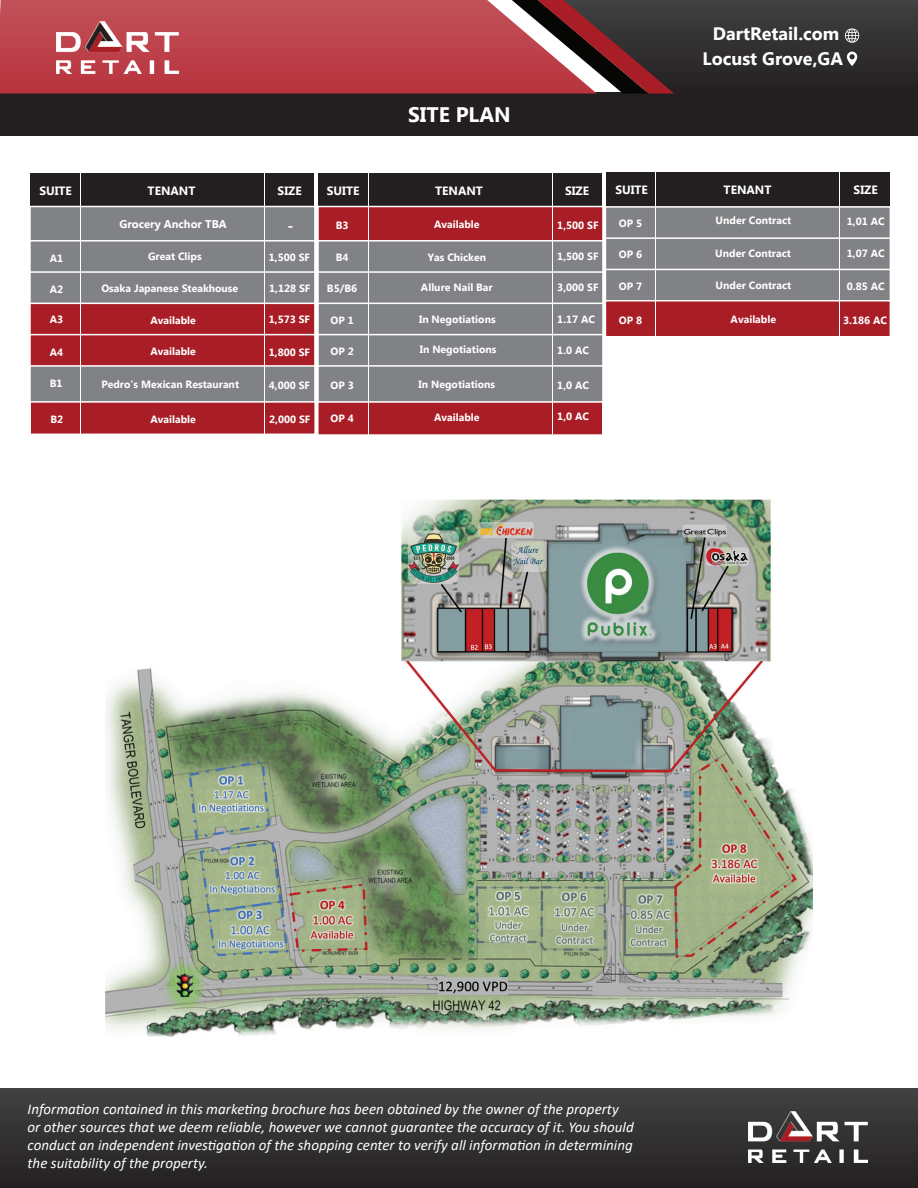
<style>
.page{position:relative;width:918px;height:1188px;background:#fff}
.page>*{position:absolute;margin:0;border:0;box-sizing:border-box;transform-origin:0 0}
.t1{font:700 21px "Microsoft New Tai Lue";color:#fff}
.t2{font:700 18px/25.3px "Microsoft New Tai Lue";color:#fff;text-align:center}
.t3{font:italic 15px/18px "Calibri";color:#fff}
.t4{font:700 15px "Microsoft New Tai Lue";color:#fff}
.t5{font:700 12px "Microsoft New Tai Lue";color:#fff}
.t6{font:700 11.25px "Microsoft New Tai Lue";color:#fff}
.t7{font:700 10.5px "Microsoft New Tai Lue";color:#fff}
</style>
<div class="page">
<div style="left:317px;top:401px;width:287px;height:35px;background:#a91e26;border:2px solid #fff"></div>
<div style="left:29px;top:400px;width:287px;height:35px;background:#a91e26;border:2px solid #fff"></div>
<div style="left:0;top:93px;width:918px;height:43px;background:#231f20"></div>
<div style="left:0;top:1088px;width:918px;height:100px;background:linear-gradient(to bottom,#414243,#242122)"></div>
<img style="left:748px;top:1111px;width:120px;height:51px">
<svg style="left:0;top:0;width:512px;height:94px;background:#bc434c"></svg>
<svg style="left:512px;top:0;width:406px;height:94px;background:#4e393b"></svg>
<img style="left:56px;top:22px;width:123px;height:52px">
<div style="left:31px;top:173px;width:283px;height:43px;background:#231f20"></div>
<div style="left:29px;top:206px;width:287px;height:37px;background:#808285;border:2px solid #fff"></div>
<div style="left:29px;top:240px;width:287px;height:38px;background:#808285;border:2px solid #fff"></div>
<div style="left:29px;top:271px;width:287px;height:38px;background:#808285;border:2px solid #fff"></div>
<div style="left:29px;top:303px;width:287px;height:37px;background:#a91e26;border:2px solid #fff"></div>
<div style="left:29px;top:334px;width:287px;height:37px;background:#a91e26;border:2px solid #fff"></div>
<div style="left:29px;top:365px;width:287px;height:38px;background:#808285;border:2px solid #fff"></div>
<hr style="left:264px;top:171px;width:1px;height:268px;background:#fff">
<hr style="left:80px;top:172px;width:1px;height:268px;background:#fff">
<div style="left:319px;top:173px;width:283px;height:43px;background:#231f20"></div>
<div style="left:317px;top:206px;width:287px;height:37px;background:#a91e26;border:2px solid #fff"></div>
<div style="left:317px;top:240px;width:287px;height:38px;background:#808285;border:2px solid #fff"></div>
<div style="left:317px;top:271px;width:287px;height:38px;background:#808285;border:2px solid #fff"></div>
<div style="left:317px;top:303px;width:287px;height:37px;background:#808285;border:2px solid #fff"></div>
<div style="left:317px;top:334px;width:287px;height:37px;background:#808285;border:2px solid #fff"></div>
<div style="left:317px;top:365px;width:287px;height:38px;background:#808285;border:2px solid #fff"></div>
<hr style="left:552px;top:171px;width:1px;height:263px;background:#fff">
<hr style="left:368px;top:172px;width:1px;height:263px;background:#fff">
<div style="left:606px;top:173px;width:283px;height:43px;background:#231f20"></div>
<div style="left:605px;top:206px;width:286px;height:38px;background:#808285;border:2px solid #fff"></div>
<div style="left:605px;top:237px;width:286px;height:38px;background:#808285;border:2px solid #fff"></div>
<div style="left:605px;top:269px;width:286px;height:37px;background:#808285;border:2px solid #fff"></div>
<div style="left:605px;top:300px;width:286px;height:37px;background:#a91e26;border:2px solid #fff"></div>
<hr style="left:840px;top:157px;width:1px;height:182px;background:#fff">
<hr style="left:655px;top:157px;width:1px;height:182px;background:#fff">
<img style="left:106px;top:500px;width:706px;height:536px">
<h1 class="t1" style="left:408px;top:103px;width:104px">SITE PLAN</h1>
<h2 class="t2" style="left:703px;top:22px;width:142px">DartRetail.com<br>Locust Grove,GA</h2>
<p class="t5" style="left:39px;top:183px;width:34px">SUITE</p>
<p class="t5" style="left:148px;top:183px;width:49px">TENANT</p>
<p class="t5" style="left:278px;top:183px;width:26px">SIZE</p>
<p class="t5" style="left:327px;top:183px;width:34px">SUITE</p>
<p class="t5" style="left:435px;top:183px;width:49px">TENANT</p>
<p class="t5" style="left:565px;top:183px;width:26px">SIZE</p>
<p class="t6" style="left:119px;top:218px;width:109px">Grocery Anchor TBA</p>
<h3 class="t4" style="left:287px;top:217px;width:8px">-</h3>
<p class="t7" style="left:336px;top:219px;width:14px">B3</p>
<p class="t7" style="left:434px;top:218px;width:47px">Available</p>
<p class="t7" style="left:557px;top:220px;width:43px">1,500 SF</p>
<p class="t7" style="left:50px;top:252px;width:15px">A1</p>
<p class="t7" style="left:50px;top:283px;width:15px">A2</p>
<p class="t7" style="left:50px;top:314px;width:15px">A3</p>
<p class="t7" style="left:50px;top:346px;width:15px">A4</p>
<p class="t7" style="left:50px;top:378px;width:14px">B1</p>
<p class="t7" style="left:148px;top:251px;width:55px">Great Clips</p>
<p class="t7" style="left:101px;top:282px;width:138px">Osaka Japanese Steakhouse</p>
<p class="t7" style="left:150px;top:315px;width:47px">Available</p>
<p class="t7" style="left:150px;top:345px;width:47px">Available</p>
<p class="t7" style="left:101px;top:378px;width:139px">Pedro’s Mexican Restaurant</p>
<p class="t7" style="left:269px;top:251px;width:43px">1,500 SF</p>
<p class="t7" style="left:269px;top:282px;width:43px">1,128 SF</p>
<p class="t7" style="left:269px;top:313px;width:43px">1,573 SF</p>
<p class="t7" style="left:269px;top:346px;width:43px">1,800 SF</p>
<p class="t7" style="left:269px;top:380px;width:43px">4,000 SF</p>
<p class="t7" style="left:336px;top:251px;width:14px">B4</p>
<p class="t7" style="left:327px;top:282px;width:32px">B5/B6</p>
<p class="t7" style="left:330px;top:314px;width:25px">OP 1</p>
<p class="t7" style="left:330px;top:345px;width:25px">OP 2</p>
<p class="t7" style="left:330px;top:379px;width:25px">OP 3</p>
<p class="t7" style="left:428px;top:251px;width:60px">Yas Chicken</p>
<p class="t7" style="left:421px;top:281px;width:73px">Allure Nail Bar</p>
<p class="t7" style="left:419px;top:313px;width:78px">In Negotiations</p>
<p class="t7" style="left:420px;top:343px;width:78px">In Negotiations</p>
<p class="t7" style="left:419px;top:379px;width:78px">In Negotiations</p>
<p class="t7" style="left:557px;top:250px;width:43px">1,500 SF</p>
<p class="t7" style="left:557px;top:281px;width:43px">3,000 SF</p>
<p class="t7" style="left:557px;top:314px;width:39px">1.17 AC</p>
<p class="t7" style="left:557px;top:344px;width:33px">1.0 AC</p>
<p class="t7" style="left:557px;top:379px;width:33px">1,0 AC</p>
<p class="t7" style="left:51px;top:413px;width:14px">B2</p>
<p class="t7" style="left:150px;top:413px;width:47px">Available</p>
<p class="t7" style="left:269px;top:413px;width:43px">2,000 SF</p>
<p class="t7" style="left:330px;top:412px;width:25px">OP 4</p>
<p class="t7" style="left:434px;top:411px;width:47px">Available</p>
<p class="t7" style="left:557px;top:411px;width:33px">1,0 AC</p>
<p class="t5" style="left:615px;top:183px;width:34px">SUITE</p>
<p class="t5" style="left:724px;top:183px;width:49px">TENANT</p>
<p class="t5" style="left:854px;top:183px;width:26px">SIZE</p>
<p class="t7" style="left:619px;top:217px;width:25px">OP 5</p>
<p class="t7" style="left:619px;top:248px;width:25px">OP 6</p>
<p class="t7" style="left:619px;top:280px;width:25px">OP 7</p>
<p class="t7" style="left:619px;top:314px;width:25px">OP 8</p>
<p class="t7" style="left:716px;top:214px;width:77px">Under Contract</p>
<p class="t7" style="left:715px;top:247px;width:77px">Under Contract</p>
<p class="t7" style="left:716px;top:280px;width:77px">Under Contract</p>
<p class="t7" style="left:731px;top:314px;width:47px">Available</p>
<p class="t7" style="left:847px;top:216px;width:39px">1,01 AC</p>
<p class="t7" style="left:847px;top:247px;width:39px">1,07 AC</p>
<p class="t7" style="left:847px;top:280px;width:39px">0.85 AC</p>
<p class="t7" style="left:843px;top:314px;width:45px">3.186 AC</p>
<p class="t3" style="left:28px;top:1101px;width:608px">Information contained in this marketing brochure has been obtained by the owner of the property or other sources that we deem reliable, however we cannot guarantee the accuracy of it. You should conduct an independent investigation of the shopping center to verify all information in determining the suitability of the property.</p>
</div>
